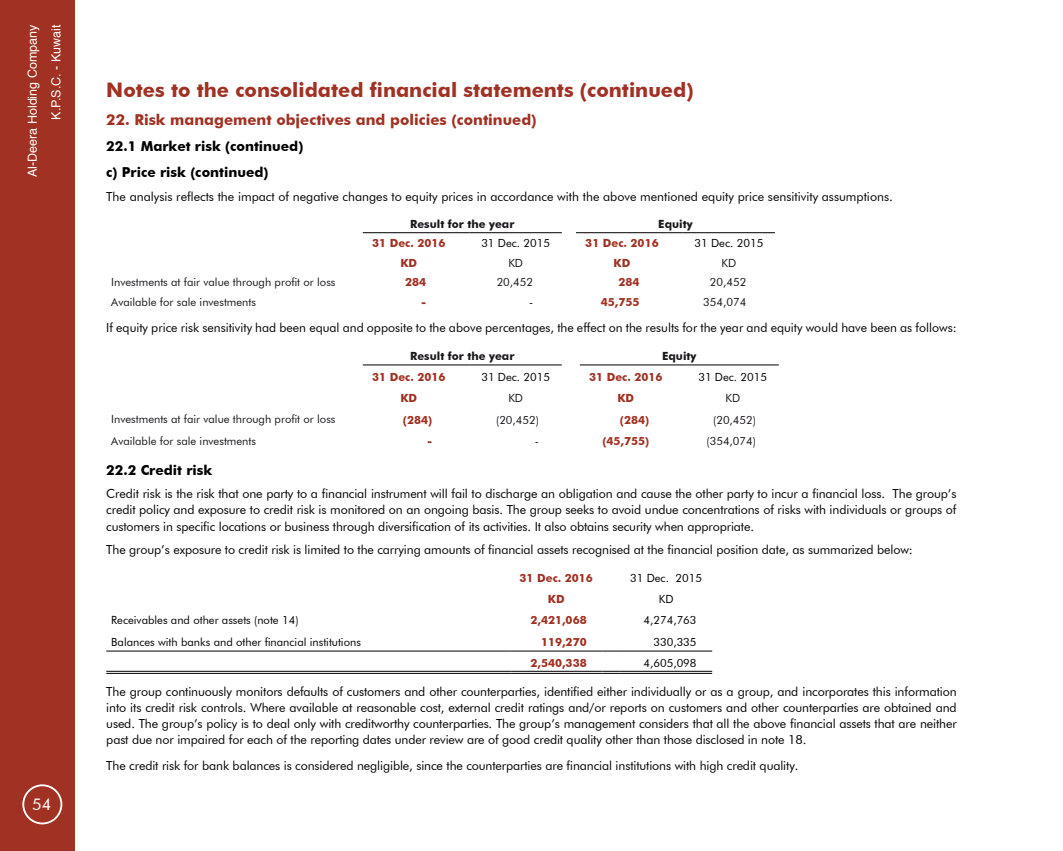
<style>
.page{position:relative;width:1063px;height:851px;background:#fff}
.page>*{position:absolute;margin:0;border:0;box-sizing:border-box;transform-origin:0 0}
.t1{font:700 20px "Futura BT";color:#a03123}
.t2{font:16.25px "Futura BT";color:#fff}
.t3{font:700 15px "Futura BT";color:#a03123}
.t4{font:700 13.75px/25.9px "Futura BT";color:#000}
.t5{font:12.5px/16.2px "Futura BT";letter-spacing:-.01em;color:#000;text-align:justify}
.t6{font:12.5px/23.8px "Helvetica";color:#fff;text-align:right}
.t7{font:11.25px "Futura BT";color:#1a171b}
.t8{font:11.25px "Futura BT";color:#000}
.t9{font:700 11.25px "Futura BT";color:#a03123}
.t10{font:700 11.25px "Futura BT";color:#1a171b}
</style>
<div class="page">
<div style="left:0;top:0;width:75px;height:850px;background:#a03123"></div>
<div style="left:22px;top:784px;width:40px;height:40px;border:2px solid #fff;border-radius:50%"></div>
<hr style="left:363px;top:232px;width:92px;height:1px;background:#000">
<svg style="left:455px;top:232px;width:15px;height:1px"></svg>
<hr style="left:470px;top:232px;width:92px;height:1px;background:#000">
<hr style="left:576px;top:232px;width:92px;height:1px;background:#000">
<svg style="left:668px;top:232px;width:15px;height:1px"></svg>
<hr style="left:683px;top:232px;width:92px;height:1px;background:#000">
<hr style="left:363px;top:364px;width:92px;height:1px;background:#000">
<svg style="left:455px;top:364px;width:15px;height:1px"></svg>
<hr style="left:470px;top:364px;width:92px;height:1px;background:#000">
<hr style="left:580px;top:364px;width:92px;height:1px;background:#000">
<svg style="left:672px;top:364px;width:15px;height:1px"></svg>
<hr style="left:687px;top:364px;width:92px;height:1px;background:#000">
<hr style="left:106px;top:650px;width:404px;height:1px;background:#000">
<hr style="left:510px;top:650px;width:92px;height:1px;background:#000">
<svg style="left:602px;top:650px;width:18px;height:1px"></svg>
<hr style="left:620px;top:650px;width:92px;height:1px;background:#000">
<hr style="left:106px;top:671px;width:404px;height:1px;background:#000">
<hr style="left:106px;top:673px;width:404px;height:1px;background:#000">
<hr style="left:510px;top:671px;width:92px;height:1px;background:#000">
<hr style="left:510px;top:673px;width:92px;height:1px;background:#000">
<svg style="left:602px;top:671px;width:18px;height:3px"></svg>
<hr style="left:620px;top:671px;width:92px;height:1px;background:#000">
<hr style="left:620px;top:673px;width:92px;height:1px;background:#000">
<p class="t6" style="left:21px;top:177px;width:154px;rotate:-90deg">Al-Deera Holding Company<br>K.P.S.C. - Kuwait</p>
<h2 class="t2" style="left:32px;top:793px;width:21px">54</h2>
<h1 class="t1" style="left:106px;top:78px;width:589px">Notes to the consolidated financial statements (continued)</h1>
<p class="t3" style="left:106px;top:110px;width:432px">22. Risk management objectives and policies (continued)</p>
<p class="t4" style="left:106px;top:133px;width:199px">22.1 Market risk (continued) c) Price risk (continued)</p>
<p class="t5" style="left:106px;top:188px;width:788px">The analysis reflects the impact of negative changes to equity prices in accordance with the above mentioned equity price sensitivity assumptions.</p>
<p class="t10" style="left:410px;top:217px;width:106px">Result for the year</p>
<p class="t10" style="left:658px;top:217px;width:36px">Equity</p>
<p class="t9" style="left:372px;top:236px;width:75px">31 Dec. 2016</p>
<p class="t8" style="left:481px;top:236px;width:70px">31 Dec. 2015</p>
<p class="t9" style="left:585px;top:236px;width:75px">31 Dec. 2016</p>
<p class="t8" style="left:695px;top:236px;width:70px">31 Dec. 2015</p>
<p class="t9" style="left:400px;top:256px;width:18px">KD</p>
<p class="t7" style="left:508px;top:256px;width:16px">KD</p>
<p class="t9" style="left:614px;top:256px;width:18px">KD</p>
<p class="t7" style="left:722px;top:256px;width:16px">KD</p>
<p class="t7" style="left:111px;top:275px;width:226px">Investments at fair value through profit or loss</p>
<p class="t9" style="left:405px;top:275px;width:23px">284</p>
<p class="t7" style="left:497px;top:275px;width:38px">20,452</p>
<p class="t9" style="left:618px;top:275px;width:23px">284</p>
<p class="t7" style="left:710px;top:275px;width:38px">20,452</p>
<p class="t7" style="left:111px;top:295px;width:146px">Available for sale investments</p>
<p class="t9" style="left:421px;top:295px;width:7px">-</p>
<p class="t7" style="left:529px;top:295px;width:6px">-</p>
<p class="t9" style="left:601px;top:295px;width:40px">45,755</p>
<p class="t7" style="left:703px;top:295px;width:45px">354,074</p>
<p class="t5" style="left:106px;top:319px;width:852px">If equity price risk sensitivity had been equal and opposite to the above percentages, the effect on the results for the year and equity would have been as follows:</p>
<p class="t10" style="left:410px;top:348px;width:106px">Result for the year</p>
<p class="t10" style="left:662px;top:348px;width:36px">Equity</p>
<p class="t9" style="left:372px;top:370px;width:75px">31 Dec. 2016</p>
<p class="t8" style="left:481px;top:370px;width:70px">31 Dec. 2015</p>
<p class="t9" style="left:589px;top:370px;width:75px">31 Dec. 2016</p>
<p class="t8" style="left:698px;top:370px;width:70px">31 Dec. 2015</p>
<p class="t9" style="left:400px;top:391px;width:18px">KD</p>
<p class="t7" style="left:508px;top:391px;width:16px">KD</p>
<p class="t9" style="left:617px;top:391px;width:18px">KD</p>
<p class="t7" style="left:725px;top:391px;width:16px">KD</p>
<p class="t7" style="left:111px;top:412px;width:226px">Investments at fair value through profit or loss</p>
<p class="t9" style="left:403px;top:413px;width:31px">(284)</p>
<p class="t7" style="left:496px;top:413px;width:44px">(20,452)</p>
<p class="t9" style="left:620px;top:413px;width:31px">(284)</p>
<p class="t7" style="left:713px;top:413px;width:44px">(20,452)</p>
<p class="t7" style="left:111px;top:433px;width:146px">Available for sale investments</p>
<p class="t9" style="left:427px;top:433px;width:7px">-</p>
<p class="t7" style="left:535px;top:433px;width:6px">-</p>
<p class="t9" style="left:602px;top:433px;width:48px">(45,755)</p>
<p class="t7" style="left:706px;top:433px;width:51px">(354,074)</p>
<p class="t4" style="left:106px;top:456px;width:107px">22.2 Credit risk</p>
<p class="t5" style="left:106px;top:485px;width:852px">Credit risk is the risk that one party to a financial instrument will fail to discharge an obligation and cause the other party to incur a financial loss. The group’s credit policy and exposure to credit risk is monitored on an ongoing basis. The group seeks to avoid undue concentrations of risks with individuals or groups of customers in specific locations or business through diversification of its activities. It also obtains security when appropriate.</p>
<p class="t5" style="left:106px;top:541px;width:808px">The group’s exposure to credit risk is limited to the carrying amounts of financial assets recognised at the financial position date, as summarized below:</p>
<p class="t9" style="left:520px;top:571px;width:75px">31 Dec. 2016</p>
<p class="t8" style="left:630px;top:571px;width:74px">31 Dec. 2015</p>
<p class="t9" style="left:548px;top:592px;width:18px">KD</p>
<p class="t8" style="left:659px;top:592px;width:16px">KD</p>
<p class="t8" style="left:111px;top:613px;width:189px">Receivables and other assets (note 14)</p>
<p class="t9" style="left:530px;top:613px;width:58px">2,421,068</p>
<p class="t8" style="left:643px;top:613px;width:55px">4,274,763</p>
<p class="t8" style="left:111px;top:634px;width:251px">Balances with banks and other financial institutions</p>
<p class="t9" style="left:541px;top:634px;width:47px">119,270</p>
<p class="t8" style="left:653px;top:634px;width:45px">330,335</p>
<p class="t9" style="left:530px;top:656px;width:58px">2,540,338</p>
<p class="t8" style="left:643px;top:656px;width:55px">4,605,098</p>
<p class="t5" style="left:106px;top:683px;width:852px">The group continuously monitors defaults of customers and other counterparties, identified either individually or as a group, and incorporates this information into its credit risk controls. Where available at reasonable cost, external credit ratings and/or reports on customers and other counterparties are obtained and used. The group’s policy is to deal only with creditworthy counterparties. The group’s management considers that all the above financial assets that are neither past due nor impaired for each of the reporting dates under review are of good credit quality other than those disclosed in note 18.</p>
<p class="t5" style="left:106px;top:757px;width:694px">The credit risk for bank balances is considered negligible, since the counterparties are financial institutions with high credit quality.</p>
</div>
